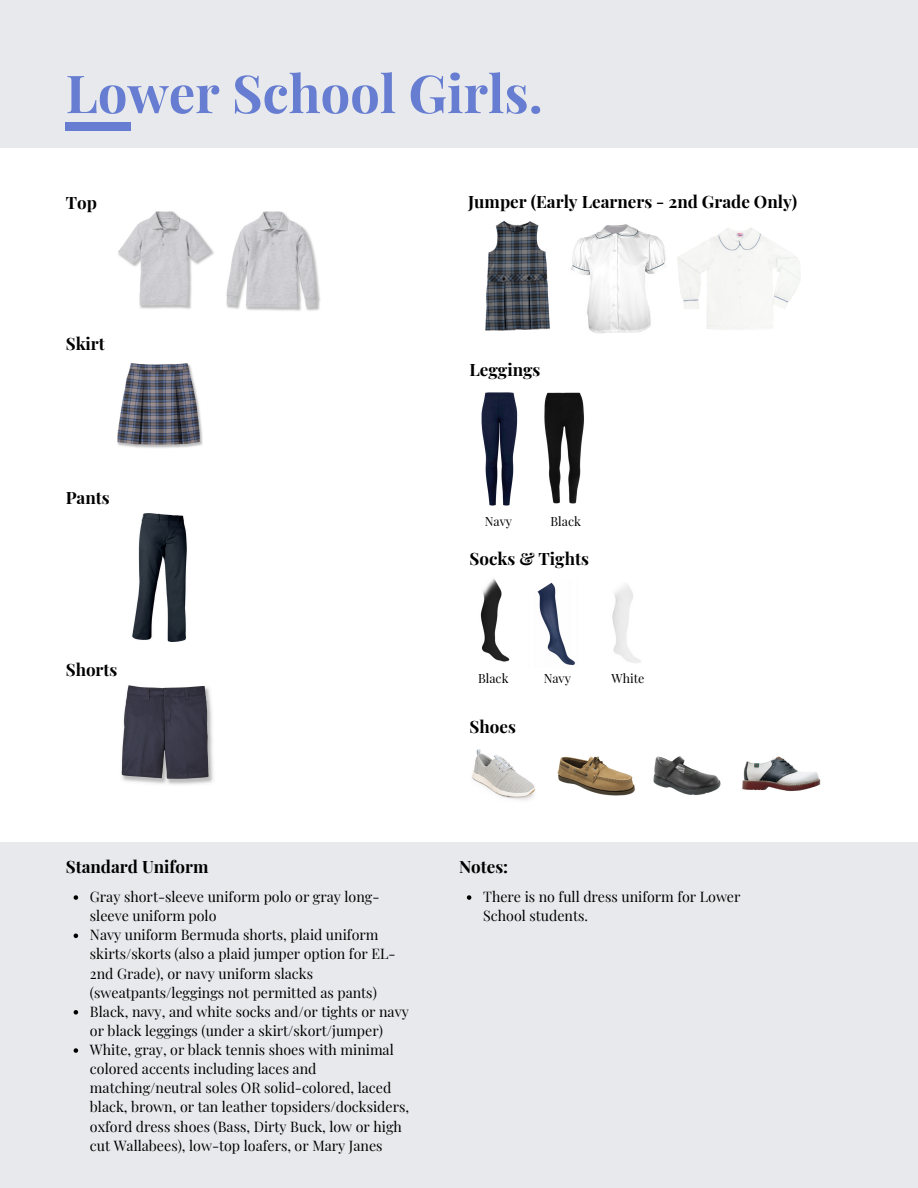
<style>
.page{position:relative;width:918px;height:1188px;background:#fff}
.page>*{position:absolute;margin:0;border:0;box-sizing:border-box;transform-origin:0 0}
.t1{font:700 52.5px "Playfair Display";color:#667dd1}
.t2{font:700 16.95px "Playfair Display";color:#000}
.t3{font:14.25px/19.2px "Playfair Display";color:#000}
.t4{font:12.45px "Playfair Display";color:#000}
</style>
<div class="page">
<div style="left:0;top:0;width:918px;height:148px;background:#e7e9ec"></div>
<div style="left:66px;top:123px;width:65px;height:8px;background:#667dd1"></div>
<img style="left:485px;top:220px;width:65px;height:111px">
<img style="left:571px;top:224px;width:95px;height:110px">
<img style="left:677px;top:228px;width:123px;height:102px">
<img style="left:480px;top:578px;width:30px;height:84px">
<img style="left:612px;top:584px;width:29px;height:79px">
<img style="left:539px;top:607px;width:36px;height:58px">
<img style="left:653px;top:756px;width:68px;height:40px">
<img style="left:742px;top:756px;width:79px;height:36px">
<img style="left:557px;top:756px;width:78px;height:40px">
<img style="left:472px;top:749px;width:64px;height:51px">
<svg style="left:537px;top:582px;width:20px;height:25px"></svg>
<div style="left:0;top:842px;width:918px;height:346px;background:#e7e9ec"></div>
<img style="left:117px;top:363px;width:86px;height:85px">
<img style="left:121px;top:685px;width:92px;height:100px">
<img style="left:132px;top:514px;width:55px;height:128px">
<img style="left:118px;top:212px;width:96px;height:97px">
<img style="left:226px;top:212px;width:94px;height:99px">
<svg style="left:74px;top:895px;width:4px;height:5px"></svg>
<svg style="left:74px;top:934px;width:4px;height:4px"></svg>
<svg style="left:74px;top:1010px;width:4px;height:5px"></svg>
<svg style="left:74px;top:1048px;width:4px;height:5px"></svg>
<svg style="left:467px;top:895px;width:4px;height:5px"></svg>
<img style="left:544px;top:392px;width:40px;height:112px">
<img style="left:481px;top:392px;width:37px;height:114px">
<p class="t1" style="left:66px;top:56px;width:479px">Lower School Girls.</p>
<h1 class="t2" style="left:66px;top:190px;width:33px">Top</h1>
<h2 class="t2" style="left:66px;top:332px;width:41px">Skirt</h2>
<p class="t2" style="left:66px;top:485px;width:46px">Pants</p>
<p class="t2" style="left:66px;top:658px;width:53px">Shorts</p>
<p class="t2" style="left:66px;top:855px;width:144px">Standard Uniform</p>
<h2 class="t3" style="left:90px;top:887px;width:291px">Gray short-sleeve uniform polo or gray long&shy;sleeve uniform polo</h2>
<p class="t3" style="left:90px;top:925px;width:307px">Navy uniform Bermuda shorts, plaid uniform skirts/skorts (also a plaid jumper option for EL-2nd Grade), or navy uniform slacks (sweatpants/leggings not permitted as pants)</p>
<p class="t3" style="left:90px;top:1001px;width:320px">Black, navy, and white socks and/or tights or navy or black leggings (under a skirt/skort/jumper)</p>
<p class="t3" style="left:90px;top:1040px;width:321px">White, gray, or black tennis shoes with minimal colored accents including laces and matching/neutral soles OR solid-colored, laced black, brown, or tan leather topsiders/docksiders, oxford dress shoes (Bass, Dirty Buck, low or high cut Wallabees), low-top loafers, or Mary Janes</p>
<p class="t2" style="left:468px;top:189px;width:331px">Jumper (Early Learners - 2nd Grade Only)</p>
<p class="t2" style="left:470px;top:358px;width:72px">Leggings</p>
<p class="t4" style="left:485px;top:512px;width:29px">Navy</p>
<p class="t4" style="left:551px;top:512px;width:32px">Black</p>
<p class="t2" style="left:470px;top:546px;width:121px">Socks &amp; Tights</p>
<p class="t4" style="left:478px;top:670px;width:32px">Black</p>
<p class="t4" style="left:544px;top:670px;width:29px">Navy</p>
<h2 class="t4" style="left:612px;top:670px;width:34px">White</h2>
<h2 class="t2" style="left:470px;top:715px;width:48px">Shoes</h2>
<h2 class="t2" style="left:459px;top:855px;width:51px">Notes:</h2>
<h2 class="t3" style="left:483px;top:887px;width:259px">There is no full dress uniform for Lower<br>School students.</h2>
</div>
